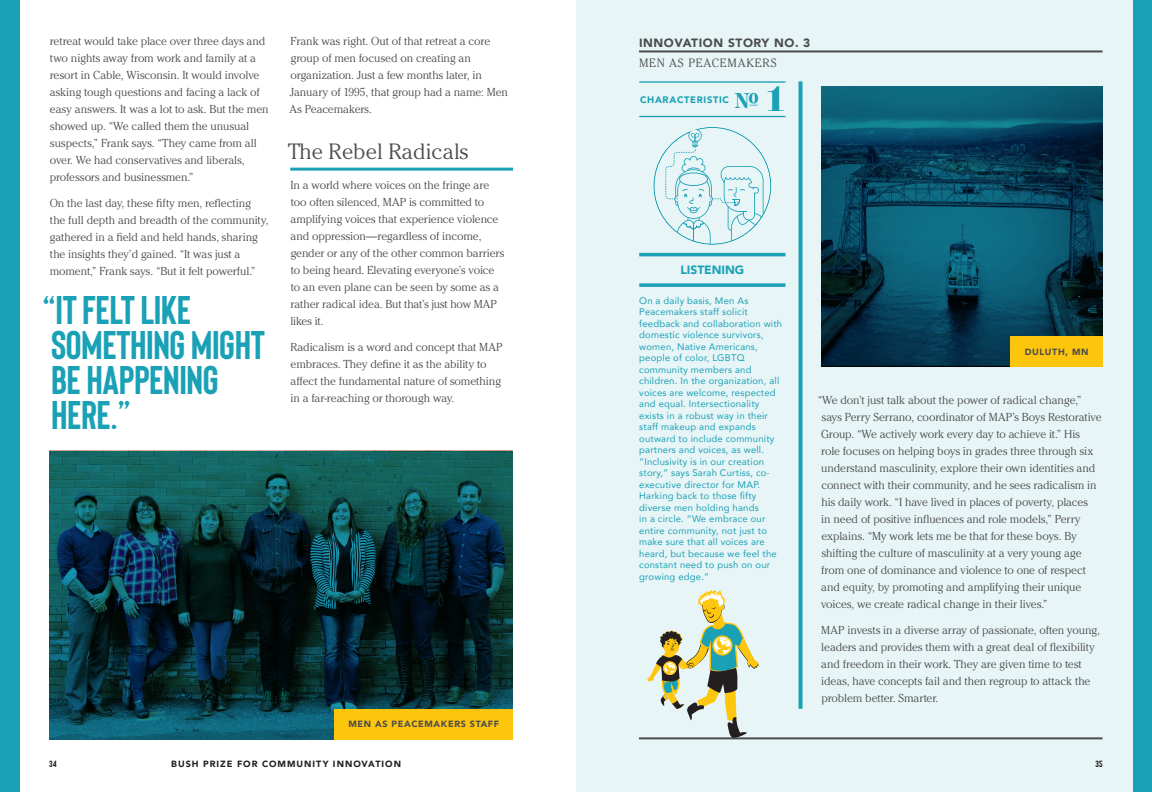
<style>
.page{position:relative;width:1152px;height:792px;background:#fff}
.page>*{position:absolute;margin:0;border:0;box-sizing:border-box;transform-origin:0 0}
.Quotes_Style_MAP{font:700 40px/35px "Bison";letter-spacing:-.01em;color:#1aa1b6}
.Subhead_White_Right{font:36.4px "Fette Fraktur LT Std";color:#1aa1b6}
.Cheltenham_Subhead_R{font:300 22px "Cheltenham Std";color:#4b4c4d}
.Subhead_White_Right-2{font:18.7px "Neato Serif";color:#1aa1b6}
.t1{font:900 12px "Avenir";letter-spacing:.05em;color:#4b4c4d}
.t2{font:300 12px "Cheltenham Std";letter-spacing:.07em;color:#4b4c4d}
.Sidebar_Icon_Labels{font:900 12px "Avenir";color:#1aa1b6}
.Body_Copy{font:300 11.5px/17px "Cheltenham Std";letter-spacing:-.01em;color:#4b4c4d}
.Sidebar_EMERGE{font:9.5px/11.5px "Avenir";letter-spacing:.02em;color:#1aa1b6}
.Subhead_White_Right-3{font:900 9.4px "Avenir";letter-spacing:.07em;color:#1aa1b6}
.t3{font:900 9px "Avenir";letter-spacing:.11em;color:#231f20}
.Photo_Captians_Emerg{font:900 9px "Avenir";letter-spacing:.07em;color:#4b4c4d}
.t4{font:700 9px "Bison";color:#231f20}
</style>
<div class="page">
<div style="left:576px;top:0;width:576px;height:792px;background:#e8f5f7"></div>
<div style="left:0;top:0;width:19px;height:792px;background:#1aa1b6"></div>
<div style="left:1133px;top:0;width:19px;height:792px;background:#1aa1b6"></div>
<svg style="left:821px;top:86px;width:281px;height:281px;background:#09475e"></svg>
<div style="left:1010px;top:337px;width:92px;height:30px;background:#fec50d"></div>
<hr style="left:639px;top:253px;width:147px;height:3px;background:#1aa1b6">
<svg style="left:639px;top:283px;width:147px;height:4px"></svg>
<hr style="left:290px;top:168px;width:223px;height:3px;background:#1aa1b6">
<svg style="left:799px;top:81px;width:4px;height:628px;background:#32abbd"></svg>
<svg style="left:654px;top:127px;width:117px;height:118px"></svg>
<hr style="left:639px;top:116px;width:147px;height:1px;background:#1aa1b6">
<hr style="left:639px;top:81px;width:147px;height:2px;background:#1aa1b6">
<svg style="left:647px;top:590px;width:112px;height:147px"></svg>
<hr style="left:639px;top:50px;width:463px;height:2px;background:#4b4c4d">
<hr style="left:639px;top:737px;width:463px;height:2px;background:#4b4c4d">
<hr style="left:49px;top:737px;width:464px;height:2px;background:#4b4c4d">
<img style="left:50px;top:451px;width:463px;height:288px">
<div style="left:334px;top:709px;width:179px;height:30px;background:#fec50d"></div>
<p class="Body_Copy" style="left:50px;top:33px;width:220px">retreat would take place over three days and two nights away from work and family at a resort in Cable, Wisconsin. It would involve asking tough questions and facing a lack of easy answers. It was a lot to ask. But the men showed up. “We called them the unusual suspects,” Frank says. “They came from all over. We had conservatives and liberals, professors and businessmen.”</p>
<p class="Body_Copy" style="left:50px;top:195px;width:220px">On the last day, these fifty men, reflecting the full depth and breadth of the community, gathered in a field and held hands, sharing the insights they’d gained. “It was just a moment,” Frank says. “But it felt powerful.”</p>
<p class="Quotes_Style_MAP" style="left:43px;top:290px;width:224px">“IT FELT LIKE<br>SOMETHING MIGHT<br>BE HAPPENING<br>HERE.”</p>
<p class="Body_Copy" style="left:290px;top:33px;width:220px">Frank was right. Out of that retreat a core group of men focused on creating an organization. Just a few months later, in January of 1995, that group had a name: Men As Peacemakers.</p>
<p class="Cheltenham_Subhead_R" style="left:288px;top:138px;width:182px">The Rebel Radicals</p>
<p class="Body_Copy" style="left:290px;top:177px;width:215px">In a world where voices on the fringe are too often silenced, MAP is committed to amplifying voices that experience violence and oppression—regardless of income, gender or any of the other common barriers to being heard. Elevating everyone’s voice to an even plane can be seen by some as a rather radical idea. But that’s just how MAP likes it.</p>
<p class="Body_Copy" style="left:290px;top:339px;width:214px">Radicalism is a word and concept that MAP embraces. They define it as the ability to affect the fundamental nature of something in a far-reaching or thorough way.</p>
<p class="Photo_Captians_Emerg" style="left:348px;top:716px;width:152px">MEN AS PEACEMAKERS STAFF</p>
<p class="t1" style="left:639px;top:33px;width:173px">INNOVATION STORY NO. 3</p>
<p class="t2" style="left:639px;top:56px;width:139px">MEN AS PEACEMAKERS</p>
<p class="Subhead_White_Right-3" style="left:640px;top:92px;width:90px">CHARACTERISTIC</p>
<p class="Subhead_White_Right-2" style="left:734px;top:88px;width:26px">№</p>
<p class="Subhead_White_Right" style="left:768px;top:78px;width:17px">1</p>
<p class="Sidebar_Icon_Labels" style="left:680px;top:260px;width:65px">LISTENING</p>
<p class="Sidebar_EMERGE" style="left:639px;top:295px;width:145px">On a daily basis, Men As<br>Peacemakers staff solicit feedback and collaboration with domestic violence survivors, women, Native Americans, people of color, LGBTQ community members and children. In the organization, all voices are welcome, respected and equal. Intersectionality exists in a robust way in their staff makeup and expands outward to include community partners and voices, as well. “Inclusivity is in our creation story,” says Sarah Curtiss, co&shy;executive director for MAP.<br>Harking back to those fifty diverse men holding hands<br>in a circle. “We embrace our entire community, not just to make sure that all voices are heard, but because we feel the constant need to push on our growing edge.”</p>
<p class="Photo_Captians_Emerg" style="left:1025px;top:344px;width:65px">DULUTH, MN</p>
<p class="Body_Copy" style="left:818px;top:392px;width:285px">“We don’t just talk about the power of radical change,” says Perry Serrano, coordinator of MAP’s Boys Restorative Group. “We actively work every day to achieve it.” His<br>role focuses on helping boys in grades three through six understand masculinity, explore their own identities and connect with their community, and he sees radicalism in his daily work. “I have lived in places of poverty, places<br>in need of positive influences and role models,” Perry explains. “My work lets me be that for these boys. By shifting the culture of masculinity at a very young age from one of dominance and violence to one of respect and equity, by promoting and amplifying their unique voices, we create radical change in their lives.”</p>
<p class="Body_Copy" style="left:821px;top:622px;width:280px">MAP invests in a diverse array of passionate, often young, leaders and provides them with a great deal of flexibility and freedom in their work. They are given time to test ideas, have concepts fail and then regroup to attack the problem better. Smarter.</p>
<p class="t4" style="left:49px;top:758px;width:9px">34</p>
<p class="t3" style="left:171px;top:757px;width:231px">BUSH PRIZE FOR COMMUNITY INNOVATION</p>
<p class="t4" style="left:1095px;top:758px;width:9px">35</p>
</div>
